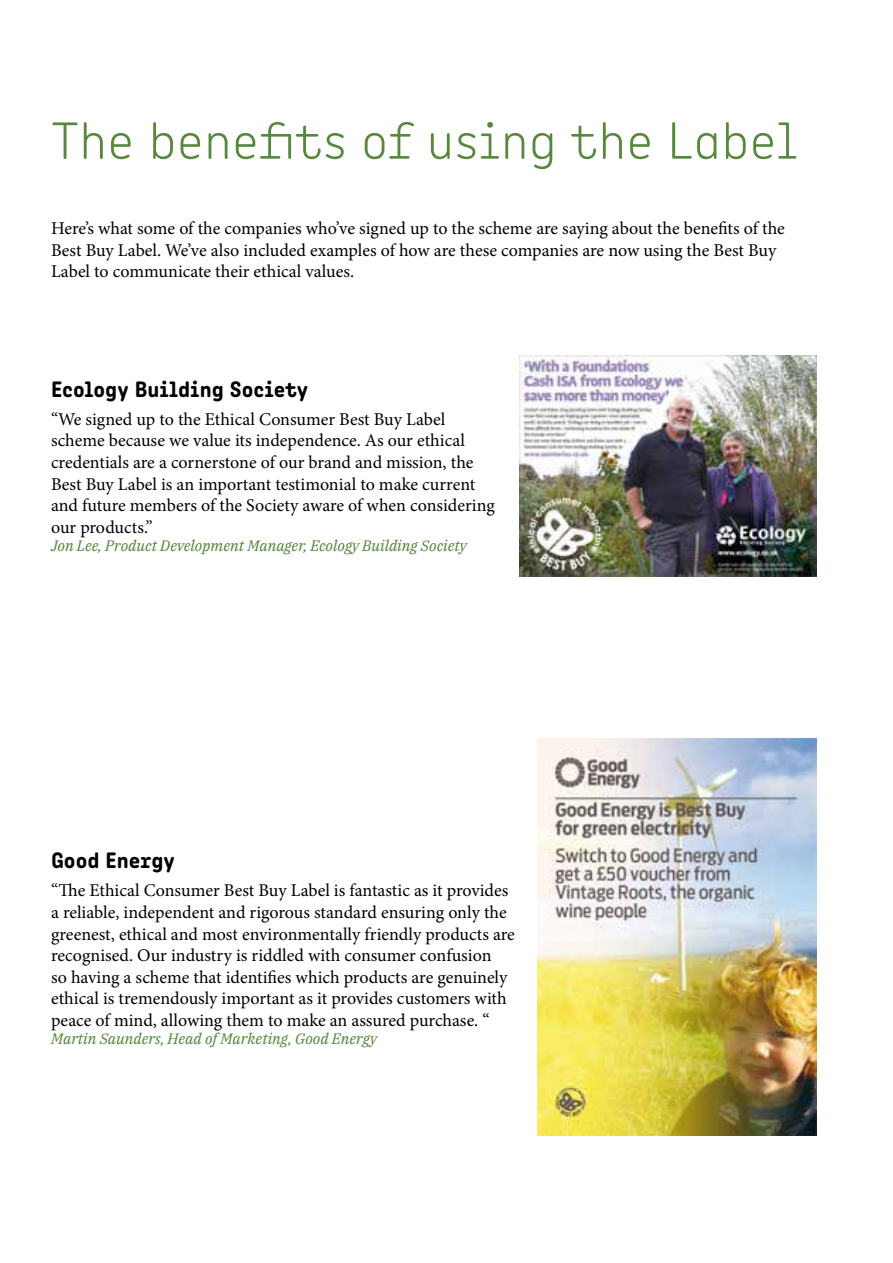
<style>
.page{position:relative;width:893px;height:1263px;background:#fff}
.page>*{position:absolute;margin:0;border:0;box-sizing:border-box;transform-origin:0 0}
.t1{font:300 52.5px "Angus";color:#57883d}
.t2{font:700 22.5px "Angus";color:#000}
.t3{font:18px/21.6px "Minion Pro";color:#000}
.t4{font:italic 15px "IBM Plex Serif";color:#57883d}
</style>
<div class="page">
<img style="left:519px;top:355px;width:297px;height:221px">
<img style="left:538px;top:739px;width:278px;height:396px">
<h1 class="t1" style="left:51px;top:108px;width:748px">The benefits of using the Label</h1>
<p class="t3" style="left:51px;top:218px;width:735px">Here’s what some of the companies who’ve signed up to the scheme are saying about the benefits of the<br>Best Buy Label. We’ve also included examples of how are these companies are now using the Best Buy<br>Label to communicate their ethical values.</p>
<p class="t2" style="left:51px;top:375px;width:259px">Ecology Building Society</p>
<p class="t3" style="left:51px;top:408px;width:445px">“We signed up to the Ethical Consumer Best Buy Label scheme because we value its independence. As our ethical credentials are a cornerstone of our brand and mission, the Best Buy Label is an important testimonial to make current and future members of the Society aware of when considering our products.”</p>
<p class="t4" style="left:51px;top:534px;width:417px">Jon Lee, Product Development Manager, Ecology Building Society</p>
<p class="t2" style="left:51px;top:846px;width:125px">Good Energy</p>
<p class="t3" style="left:51px;top:880px;width:465px">“The Ethical Consumer Best Buy Label is fantastic as it provides a reliable, independent and rigorous standard ensuring only the greenest, ethical and most environmentally friendly products are recognised. Our industry is riddled with consumer confusion<br>so having a scheme that identifies which products are genuinely ethical is tremendously important as it provides customers with peace of mind, allowing them to make an assured purchase. “</p>
<p class="t4" style="left:51px;top:1027px;width:327px">Martin Saunders, Head of Marketing, Good Energy</p>
</div>
